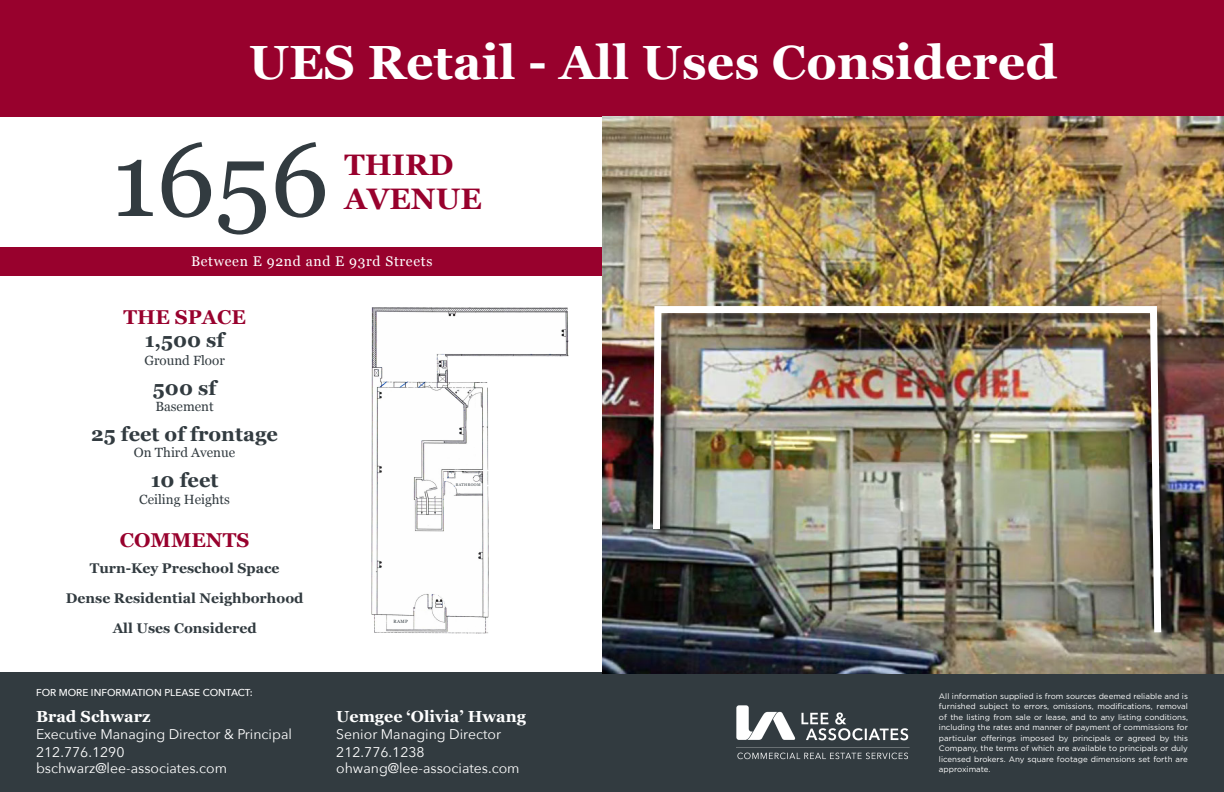
<style>
.page{position:relative;width:1224px;height:792px;background:#fff}
.page>*{position:absolute;margin:0;border:0;box-sizing:border-box;transform-origin:0 0}
.t1{font:104.1px "Georgia";color:#323b40}
.t2{font:700 48px "Georgia";letter-spacing:.005em;color:#fff}
.t3{font:700 29.6px "Georgia";color:#98012d}
.t4{font:700 20px "Georgia";color:#323b40}
.t5{font:700 20px/23.2px "Georgia";color:#98012d;text-align:center}
.body_copy_-_italic{font:700 16px "Georgia";color:#fff}
.body_copy_-_italic-2{font:14px/17.6px "Avenir Next";color:#fff}
.t6{font:700 14px/30.3px "Georgia";color:#323b40;text-align:center}
.t7{font:14px "Georgia";letter-spacing:.05em;color:#fff}
.t8{font:13.3px "Georgia";color:#323b40}
.t9{font:500 10px "Avenir Next";color:#fff}
.t10{font:7.9px/10.5px "Gotham";color:#fff;text-align:justify}
.t11{font:4.6px "Georgia";color:#323b40}
.t12{font:3.8px "Georgia";letter-spacing:.075em;color:#323b40}
.s1{color:#323b40}
</style>
<div class="page">
<div style="left:0;top:673px;width:1224px;height:119px;background:#323b40"></div>
<div style="left:0;top:0;width:1224px;height:116px;background:#98012d"></div>
<div style="left:0;top:247px;width:603px;height:29px;background:#98012d"></div>
<img style="left:737px;top:705px;width:173px;height:55px">
<img style="left:603px;top:116px;width:621px;height:558px">
<div style="left:655px;top:308px;width:519px;height:337px;background:#231f20;opacity:.75"></div>
<img style="left:649px;top:303px;width:516px;height:336px">
<img style="left:371px;top:307px;width:198px;height:327px">
<p class="t2" style="left:249px;top:26px;width:810px">UES Retail - All Uses Considered</p>
<p class="t1" style="left:112px;top:104px;width:219px">1656</p>
<p class="t3" style="left:345px;top:142px;width:110px">THIRD</p>
<p class="t3" style="left:345px;top:176px;width:139px">AVENUE</p>
<p class="t7" style="left:191px;top:251px;width:243px">Between E 92nd and E 93rd Streets</p>
<p class="t5" style="left:123px;top:305px;width:124px">THE SPACE<br><span class="s1">1,500 sf</span></p>
<p class="t8" style="left:144px;top:351px;width:82px">Ground Floor</p>
<p class="t4" style="left:153px;top:373px;width:65px">500 sf</p>
<p class="t8" style="left:155px;top:397px;width:60px">Basement</p>
<p class="t4" style="left:91px;top:419px;width:188px">25 feet of frontage</p>
<p class="t8" style="left:134px;top:443px;width:103px">On Third Avenue</p>
<p class="t4" style="left:151px;top:465px;width:69px">10 feet</p>
<p class="t8" style="left:139px;top:490px;width:92px">Ceiling Heights</p>
<p class="t5" style="left:120px;top:527px;width:131px">COMMENTS</p>
<p class="t6" style="left:66px;top:552px;width:239px">Turn-Key Preschool Space<br>Dense Residential Neighborhood<br>All Uses Considered</p>
<p class="t9" style="left:36px;top:684px;width:218px">FOR MORE INFORMATION PLEASE CONTACT:</p>
<p class="t11" style="left:393px;top:618px;width:16px">RAMP</p>
<p class="t12" style="left:456px;top:482px;width:26px">BATHROOM</p>
<p class="body_copy_-_italic" style="left:36px;top:704px;width:116px">Brad Schwarz</p>
<p class="body_copy_-_italic-2" style="left:36px;top:725px;width:258px">Executive Managing Director &amp; Principal<br>212.776.1290</p>
<p class="body_copy_-_italic-2" style="left:36px;top:759px;width:193px">bschwarz@lee-associates.com</p>
<p class="body_copy_-_italic" style="left:336px;top:704px;width:191px">Uemgee ‘Olivia’ Hwang</p>
<p class="body_copy_-_italic-2" style="left:336px;top:725px;width:166px">Senior Managing Director<br>212.776.1238</p>
<p class="body_copy_-_italic-2" style="left:336px;top:759px;width:185px">ohwang@lee-associates.com</p>
<p class="t10" style="left:939px;top:690px;width:251px">All information supplied is from sources deemed reliable and is furnished subject to errors, omissions, modifications, removal of the listing from sale or lease, and to any listing conditions, including the rates and manner of payment of commissions for particular offerings imposed by principals or agreed by this Company, the terms of which are available to principals or duly licensed brokers. Any square footage dimensions set forth are approximate.</p>
</div>
